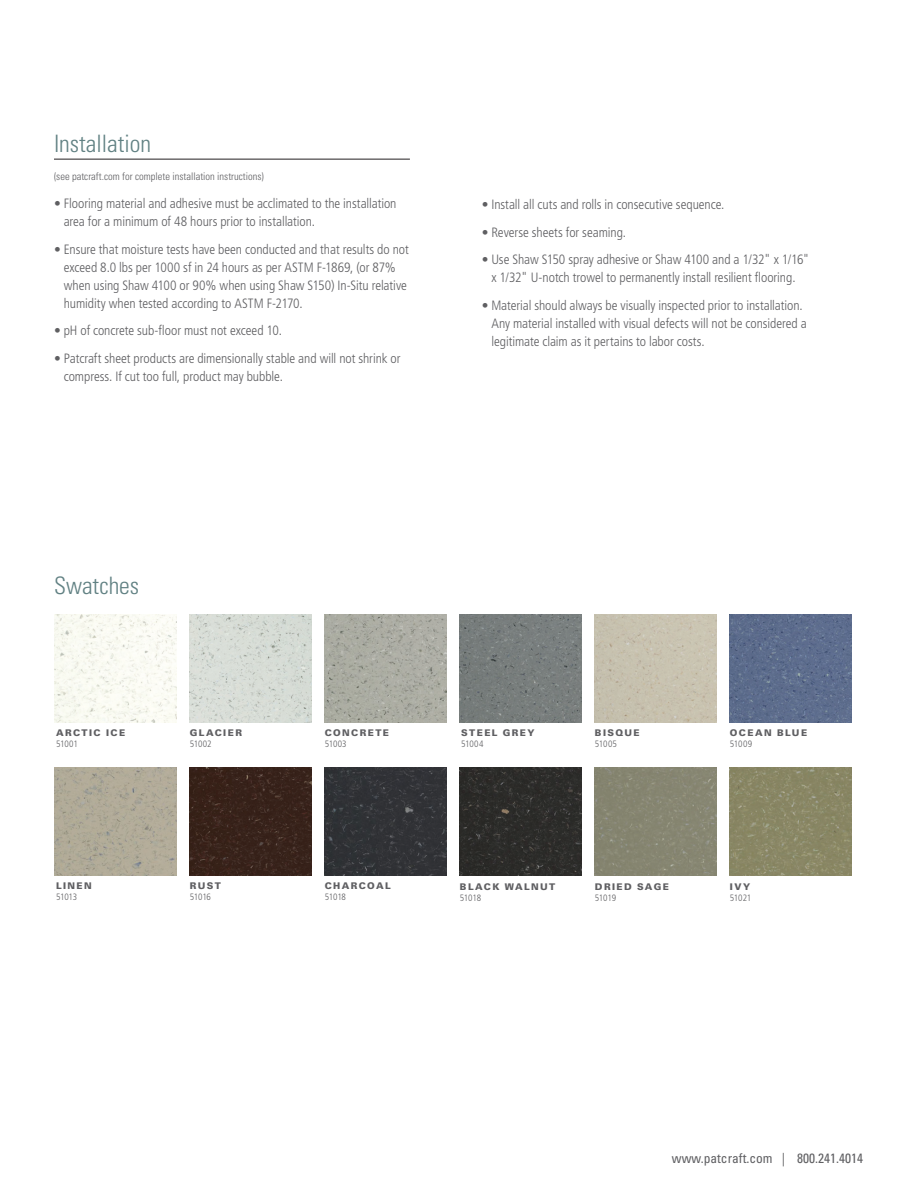
<style>
.page{position:relative;width:918px;height:1188px;background:#fff}
.page>*{position:absolute;margin:0;border:0;box-sizing:border-box;transform-origin:0 0}
.Headers{font:300 condensed 24px "Univers LT Std";color:#618183}
.Features_Text{font:300 condensed 13.5px/18px "Frutiger LT Std";letter-spacing:-.005em;color:#5f5f62}
.t1{font:condensed 13.5px "Univers LT Std";color:#5f5f62}
.Technical_informatio{font:300 condensed 10.5px "Univers LT Std";color:#5f5f62}
.t2{font:900 9.15px "Univers LT Std";letter-spacing:.15em;color:#5f5f62}
.t3{font:300 condensed 9.15px "Frutiger LT Std";letter-spacing:-.015em;color:#5f5f62}
</style>
<div class="page">
<hr style="left:54px;top:159px;width:356px;height:1px;background:#231f20">
<img style="left:55px;top:615px;width:121px;height:108px">
<img style="left:190px;top:615px;width:121px;height:108px">
<img style="left:325px;top:615px;width:121px;height:108px">
<div style="left:595px;top:615px;width:121px;height:108px;background:#c7c2af"></div>
<img style="left:460px;top:615px;width:121px;height:108px">
<img style="left:730px;top:615px;width:121px;height:108px">
<img style="left:325px;top:767px;width:121px;height:108px">
<img style="left:55px;top:768px;width:121px;height:108px">
<img style="left:190px;top:768px;width:121px;height:108px">
<img style="left:460px;top:767px;width:121px;height:108px">
<div style="left:595px;top:767px;width:121px;height:108px;background:#868571"></div>
<img style="left:730px;top:767px;width:121px;height:108px">
<p class="Headers" style="left:54px;top:130px;width:99px">Installation</p>
<p class="Technical_informatio" style="left:54px;top:170px;width:211px">(see patcraft.com for complete installation instructions)</p>
<p class="Features_Text" style="left:64px;top:194px;width:334px;text-indent:-10px">• Flooring material and adhesive must be acclimated to the installation area for a minimum of 48 hours prior to installation.</p>
<p class="Features_Text" style="left:64px;top:240px;width:347px;text-indent:-10px">• Ensure that moisture tests have been conducted and that results do not exceed 8.0 lbs per 1000 sf in 24 hours as per ASTM F-1869, (or 87% when using Shaw 4100 or 90% when using Shaw S150) In-Situ relative humidity when tested according to ASTM F-2170.</p>
<p class="Features_Text" style="left:54px;top:322px;width:230px">• pH of concrete sub-floor must not exceed 10.</p>
<p class="Features_Text" style="left:64px;top:350px;width:338px;text-indent:-10px">• Patcraft sheet products are dimensionally stable and will not shrink or compress. If cut too full, product may bubble.</p>
<p class="Features_Text" style="left:482px;top:195px;width:244px">• Install all cuts and rolls in consecutive sequence.</p>
<p class="Features_Text" style="left:482px;top:223px;width:146px">• Reverse sheets for seaming.</p>
<p class="Features_Text" style="left:482px;top:251px;width:329px;text-align:center">• Use Shaw S150 spray adhesive or Shaw 4100 and a 1/32" x 1/16" x 1/32" U-notch trowel to permanently install resilient flooring.</p>
<p class="Features_Text" style="left:491px;top:297px;width:317px;text-indent:-10px">• Material should always be visually inspected prior to installation.<br>Any material installed with visual defects will not be considered a legitimate claim as it pertains to labor costs.</p>
<p class="Headers" style="left:54px;top:571px;width:87px">Swatches</p>
<p class="t2" style="left:56px;top:727px;width:71px">ARCTIC ICE</p>
<p class="t3" style="left:56px;top:738px;width:23px">51001</p>
<p class="t2" style="left:190px;top:727px;width:54px">GLACIER</p>
<p class="t3" style="left:190px;top:738px;width:23px">51002</p>
<p class="t2" style="left:56px;top:880px;width:37px">LINEN</p>
<p class="t3" style="left:56px;top:892px;width:23px">51013</p>
<p class="t2" style="left:190px;top:880px;width:33px">RUST</p>
<p class="t3" style="left:190px;top:892px;width:23px">51016</p>
<p class="t2" style="left:325px;top:727px;width:66px">CONCRETE</p>
<p class="t3" style="left:325px;top:738px;width:23px">51003</p>
<p class="t2" style="left:325px;top:880px;width:67px">CHARCOAL</p>
<p class="t3" style="left:325px;top:891px;width:23px">51018</p>
<p class="t2" style="left:461px;top:727px;width:75px">STEEL GREY</p>
<p class="t3" style="left:461px;top:738px;width:24px">51004</p>
<p class="t2" style="left:595px;top:727px;width:46px">BISQUE</p>
<p class="t3" style="left:595px;top:738px;width:23px">51005</p>
<p class="t2" style="left:460px;top:881px;width:97px">BLACK WALNUT</p>
<p class="t3" style="left:460px;top:893px;width:23px">51018</p>
<p class="t2" style="left:595px;top:881px;width:75px">DRIED SAGE</p>
<p class="t3" style="left:595px;top:893px;width:23px">51019</p>
<p class="t2" style="left:730px;top:727px;width:79px">OCEAN BLUE</p>
<p class="t3" style="left:730px;top:738px;width:24px">51009</p>
<p class="t2" style="left:730px;top:881px;width:22px">IVY</p>
<p class="t3" style="left:730px;top:893px;width:23px">51021</p>
<p class="t1" style="left:672px;top:1149px;width:193px">www.patcraft.com | 800.241.4014</p>
</div>
